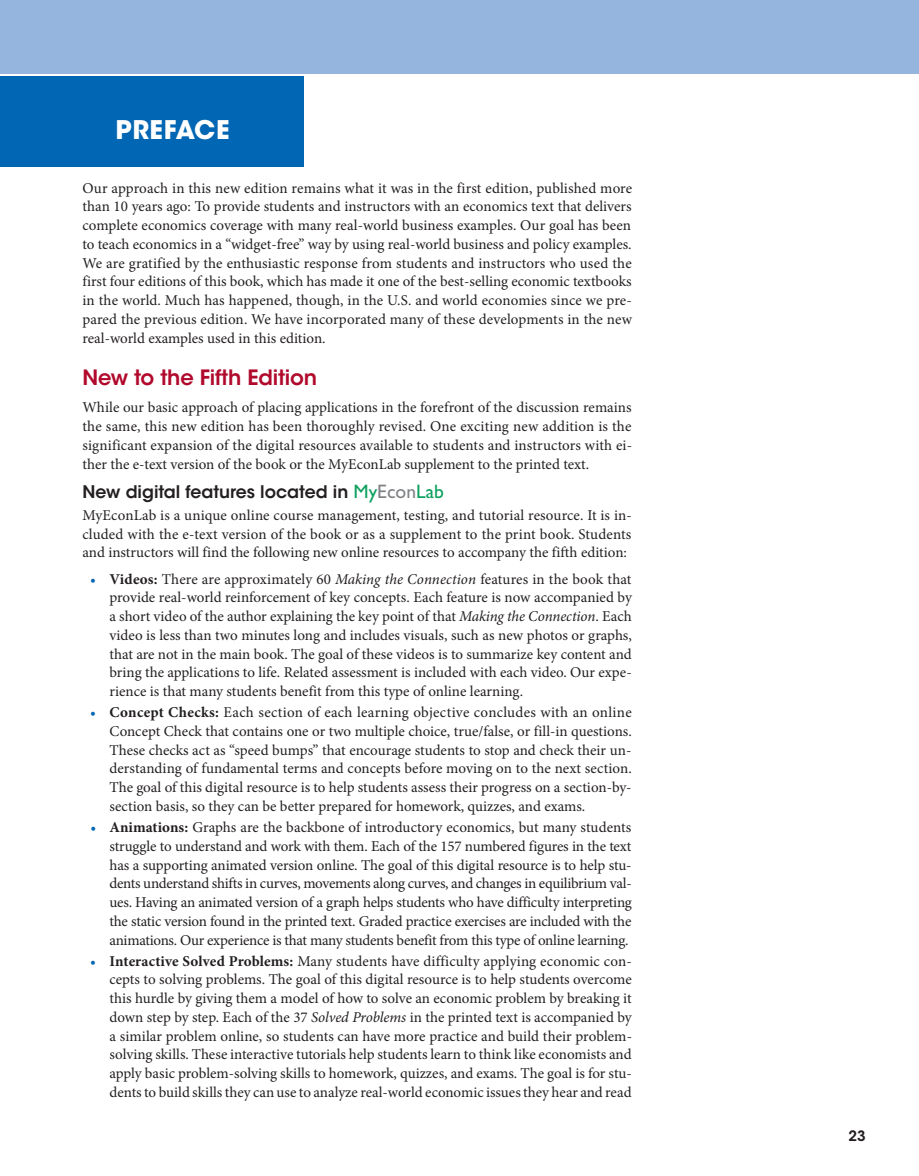
<style>
.page{position:relative;width:919px;height:1176px;background:#fff}
.page>*{position:absolute;margin:0;border:0;box-sizing:border-box;transform-origin:0 0}
.t1{font:700 25.5px "ITC Avant Garde Std";letter-spacing:.025em;color:#fff}
.t2{font:600 21px "ITC Avant Garde Std";letter-spacing:-.01em;color:#b0092c}
.t3{font:600 17.25px "ITC Avant Garde Std";color:#231f20}
.t4{font:15px/18.8px "Minion Pro";letter-spacing:-.005em;color:#231f20;text-align:justify}
.t5{font:600 14.25px "ITC Avant Garde Std";color:#231f20}
.s1{font-family:"Gill Sans Std";font-weight:400;font-size:19.5px;color:#0da05e}
.s2{font-family:"Gill Sans Std";font-weight:400;font-size:19.5px;color:#808285}
.s3{color:#0166b3}
.s4{font-weight:700}
.s5{font-style:italic}
</style>
<div class="page">
<div style="left:0;top:76px;width:303px;height:90px;background:#0166b3"></div>
<div style="left:0;top:0;width:919px;height:73px;background:#95b5de"></div>
<p class="t1" style="left:115px;top:113px;width:116px">PREFACE</p>
<p class="t4" style="left:82px;top:178px;width:551px">Our approach in this new edition remains what it was in the first edition, published more than 10 years ago: To provide students and instructors with an economics text that delivers complete economics coverage with many real-world business examples. Our goal has been to teach economics in a “widget-free” way by using real-world business and policy examples.<br>We are gratified by the enthusiastic response from students and instructors who used the first four editions of this book, which has made it one of the best-selling economic textbooks in the world. Much has happened, though, in the U.S. and world economies since we pre&shy;pared the previous edition. We have incorporated many of these developments in the new real-world examples used in this edition.</p>
<p class="t2" style="left:82px;top:363px;width:236px">New to the Fifth Edition</p>
<p class="t4" style="left:82px;top:398px;width:551px">While our basic approach of placing applications in the forefront of the discussion remains the same, this new edition has been thoroughly revised. One exciting new addition is the significant expansion of the digital resources available to students and instructors with ei&shy;ther the e-text version of the book or the MyEconLab supplement to the printed text.</p>
<p class="t3" style="left:82px;top:480px;width:363px">New digital features located in <span class="s1">My</span><span class="s2">Econ</span><span class="s1">Lab</span></p>
<p class="t4" style="left:82px;top:505px;width:551px">MyEconLab is a unique online course management, testing, and tutorial resource. It is in&shy;cluded with the e-text version of the book or as a supplement to the print book. Students and instructors will find the following new online resources to accompany the fifth edition:</p>
<p class="t4" style="left:109px;top:569px;width:524px;text-indent:-19px"><span class="s3">•</span> <span class="s4">Videos:</span> There are approximately 60 <span class="s5">Making the Connection</span> features in the book that provide real-world reinforcement of key concepts. Each feature is now accompanied by a short video of the author explaining the key point of that <span class="s5">Making the Connection</span>. Each video is less than two minutes long and includes visuals, such as new photos or graphs, that are not in the main book. The goal of these videos is to summarize key content and bring the applications to life. Related assessment is included with each video. Our expe&shy;rience is that many students benefit from this type of online learning.</p>
<p class="t4" style="left:109px;top:703px;width:524px;text-indent:-19px"><span class="s3">•</span> <span class="s4">Concept Checks:</span> Each section of each learning objective concludes with an online Concept Check that contains one or two multiple choice, true/false, or fill-in questions.<br>These checks act as “speed bumps” that encourage students to stop and check their un&shy;derstanding of fundamental terms and concepts before moving on to the next section.<br>The goal of this digital resource is to help students assess their progress on a section-by&shy;section basis, so they can be better prepared for homework, quizzes, and exams.</p>
<p class="t4" style="left:109px;top:817px;width:524px;text-indent:-19px"><span class="s3">•</span> <span class="s4">Animations:</span> Graphs are the backbone of introductory economics, but many students struggle to understand and work with them. Each of the 157 numbered figures in the text has a supporting animated version online. The goal of this digital resource is to help stu&shy;dents understand shifts in curves, movements along curves, and changes in equilibrium val&shy;ues. Having an animated version of a graph helps students who have difficulty interpreting the static version found in the printed text. Graded practice exercises are included with the animations. Our experience is that many students benefit from this type of online learning.</p>
<p class="t4" style="left:109px;top:951px;width:524px;text-indent:-19px"><span class="s3">•</span> <span class="s4">Interactive Solved Problems:</span> Many students have difficulty applying economic con&shy;cepts to solving problems. The goal of this digital resource is to help students overcome this hurdle by giving them a model of how to solve an economic problem by breaking it down step by step. Each of the 37 <span class="s5">Solved Problems</span> in the printed text is accompanied by a similar problem online, so students can have more practice and build their problem&shy;solving skills. These interactive tutorials help students learn to think like economists and apply basic problem-solving skills to homework, quizzes, and exams. The goal is for stu&shy;dents to build skills they can use to analyze real-world economic issues they hear and read</p>
<p class="t5" style="left:848px;top:1126px;width:19px">23</p>
</div>
